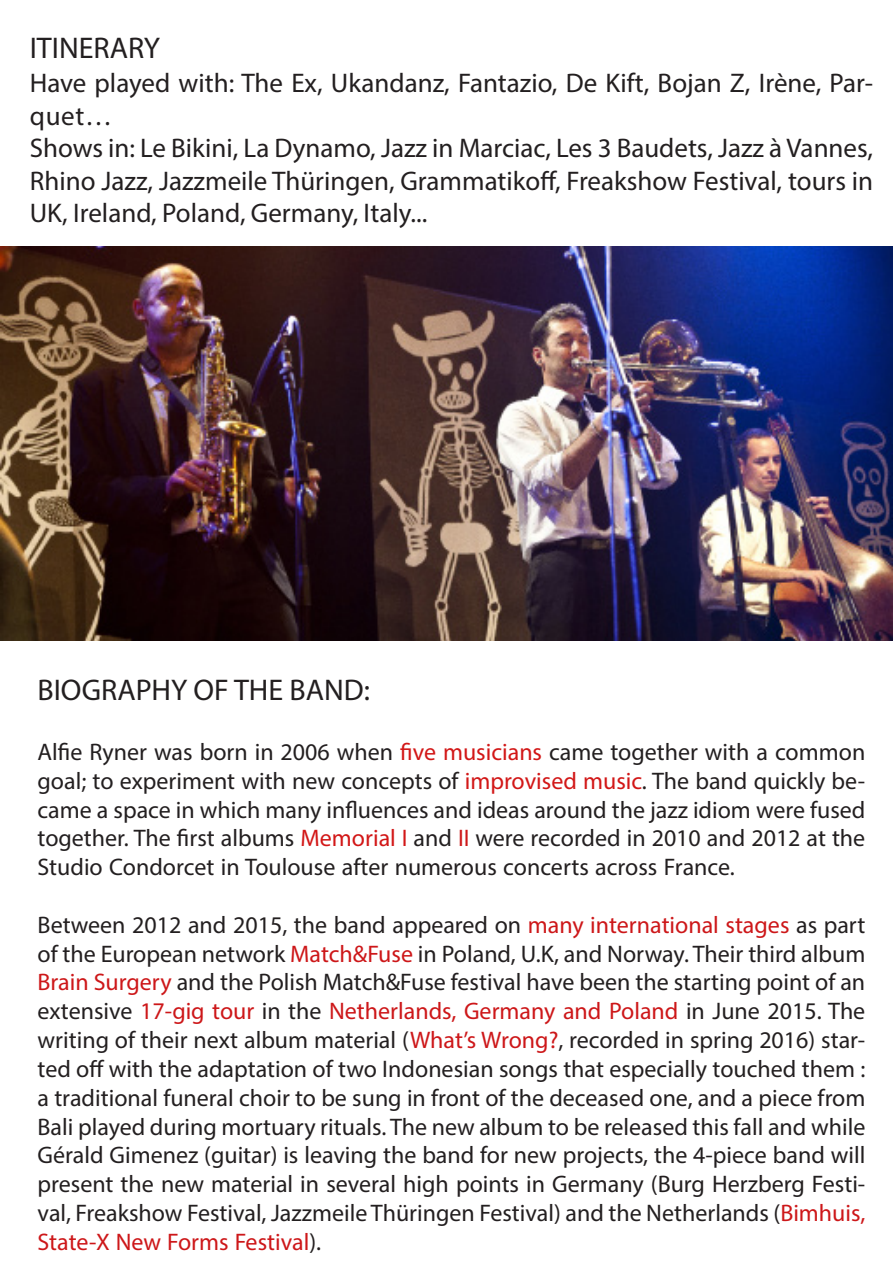
<style>
.page{position:relative;width:893px;height:1263px;background:#fff}
.page>*{position:absolute;margin:0;border:0;box-sizing:border-box;transform-origin:0 0}
.t1{font:30px "Myriad Pro";color:#231f20}
.t2{font:27px/32.4px "Myriad Pro";color:#231f20}
.t3{font:24px/28.8px "Myriad Pro";color:#231f20;text-align:justify}
.s1{color:#d21717}
.s2{color:#cd1719}
</style>
<div class="page">
<img style="left:0;top:247px;width:893px;height:393px">
<p class="t1" style="left:30px;top:30px;width:132px">ITINERARY</p>
<p class="t2" style="left:30px;top:67px;width:845px">Have played with: The Ex, Ukandanz, Fantazio, De Kift, Bojan Z, Irène, Par&shy;quet…</p>
<p class="t2" style="left:30px;top:131px;width:845px;text-align:justify">Shows in: Le Bikini, La Dynamo, Jazz in Marciac, Les 3 Baudets, Jazz à Vannes, Rhino Jazz, Jazzmeile Thüringen, Grammatikoff, Freakshow Festival, tours in UK, Ireland, Poland, Germany, Italy...</p>
<p class="t1" style="left:38px;top:671px;width:334px">BIOGRAPHY OF THE BAND:</p>
<p class="t3" style="left:38px;top:737px;width:829px">Alfie Ryner was born in 2006 when <span class="s1">five musicians</span> came together with a common goal; to experiment with new concepts of <span class="s1">improvised music</span>. The band quickly be&shy;came a space in which many influences and ideas around the jazz idiom were fused together. The first albums <span class="s1">Memorial I</span> and <span class="s2">II</span> were recorded in 2010 and 2012 at the Studio Condorcet in Toulouse after numerous concerts across France.</p>
<p class="t3" style="left:38px;top:910px;width:829px">Between 2012 and 2015, the band appeared on <span class="s2">many international stages</span> as part of the European network <span class="s2">Match&amp;Fuse</span> in Poland, U.K, and Norway. Their third album <span class="s2">Brain Surgery</span> and the Polish Match&amp;Fuse festival have been the starting point of an extensive <span class="s2">17-gig tour</span> in the <span class="s2">Netherlands, Germany and Poland</span> in June 2015. The writing of their next album material (<span class="s2">What’s Wrong?</span>, recorded in spring 2016) star&shy;ted off with the adaptation of two Indonesian songs that especially touched them : a traditional funeral choir to be sung in front of the deceased one, and a piece from Bali played during mortuary rituals. The new album to be released this fall and while Gérald Gimenez (guitar) is leaving the band for new projects, the 4-piece band will present the new material in several high points in Germany (Burg Herzberg Festi&shy;val, Freakshow Festival, Jazzmeile Thüringen Festival) and the Netherlands (<span class="s2">Bimhuis, State-X New Forms Festival</span>).</p>
</div>
